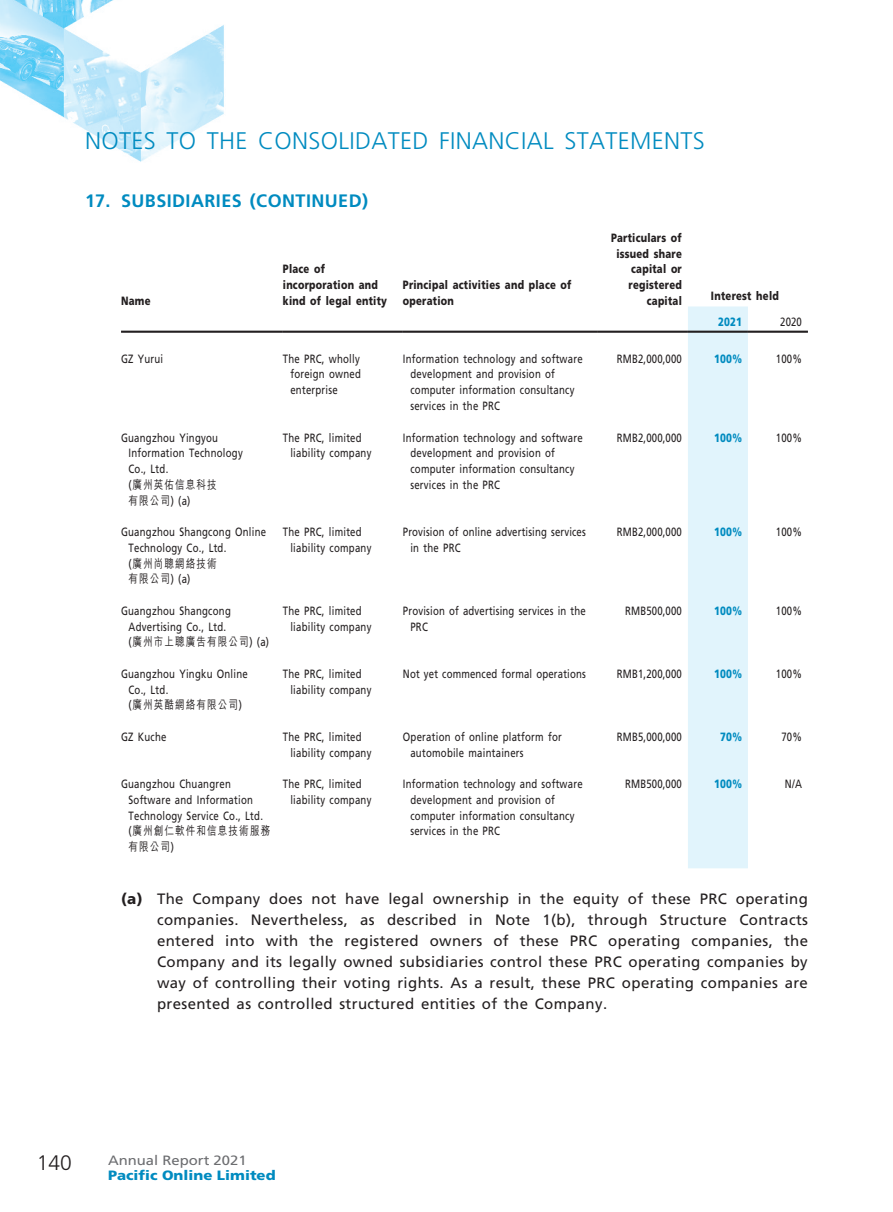
<style>
.page{position:relative;width:893px;height:1212px;background:#fff}
.page>*{position:absolute;margin:0;border:0;box-sizing:border-box;transform-origin:0 0}
.t1{font:300 24px "Frutiger LT Std";letter-spacing:.015em;color:#008bc0}
.t2{font:300 21px "Frutiger LT Std";color:#231f20}
._03_H1{font:700 18px "Frutiger LT Std";letter-spacing:.025em;color:#008bc0}
._04___H2{font:15px/21px "Frutiger LT Std";letter-spacing:.025em;color:#231f20;text-align:justify}
.t3{font:900 13.5px "Frutiger LT Std";color:#008bc0;scale:1.1 1}
.t4{font:13.5px "Frutiger LT Std";color:#6c6d70;scale:1.1 1}
._12___P2{font:12px/15.8px "Frutiger LT Std";letter-spacing:.025em;color:#231f20;scale:.8 1}
._12___P2-2{font:900 12px/15.8px "Frutiger LT Std";letter-spacing:.025em;color:#231f20;scale:.8 1}
._12___P2-3{font:900 12px "Frutiger LT Std";letter-spacing:.015em;color:#008bc0;scale:.8 1}
.s1{font-family:"M Hei HK";font-weight:500}
.s2{font-weight:900}
</style>
<div class="page">
<img style="left:0;top:0;width:808px;height:869px">
<div style="left:688px;top:306px;width:60px;height:562px;background:#e1f4fc"></div>
<hr style="left:121px;top:331px;width:162px;height:2px;background:#231f20">
<hr style="left:283px;top:331px;width:120px;height:2px;background:#231f20">
<hr style="left:403px;top:331px;width:195px;height:2px;background:#231f20">
<hr style="left:598px;top:331px;width:90px;height:2px;background:#231f20">
<hr style="left:688px;top:331px;width:60px;height:2px;background:#231f20">
<hr style="left:748px;top:331px;width:60px;height:2px;background:#231f20">
<h1 class="t1" style="left:85px;top:127px;width:621px">NOTES TO THE CONSOLIDATED FINANCIAL STATEMENTS</h1>
<p class="_03_H1" style="left:85px;top:191px;width:285px">17. SUBSIDIARIES (CONTINUED)</p>
<p class="_12___P2-2" style="left:121px;top:293px;width:38px">Name</p>
<p class="_12___P2-2" style="left:283px;top:261px;width:132px">Place of incorporation and kind of legal entity</p>
<p class="_12___P2-2" style="left:403px;top:277px;width:212px">Principal activities and place of operation</p>
<p class="_12___P2-2" style="left:611px;top:230px;width:90px;text-align:right">Particulars of issued share capital or registered capital</p>
<p class="_12___P2-2" style="left:711px;top:288px;width:86px">Interest held</p>
<p class="_12___P2-3" style="left:718px;top:314px;width:31px">2021</p>
<p class="_12___P2" style="left:780px;top:314px;width:29px">2020</p>
<p class="_12___P2" style="left:121px;top:351px;width:54px">GZ Yurui</p>
<p class="_12___P2" style="left:290px;top:351px;width:90px;text-align:justify;text-indent:-8px">The PRC, wholly foreign owned enterprise</p>
<p class="_12___P2" style="left:410px;top:351px;width:217px;text-indent:-8px">Information technology and software development and provision of computer information consultancy services in the PRC</p>
<p class="_12___P2" style="left:617px;top:351px;width:83px">RMB2,000,000</p>
<p class="_12___P2-3" style="left:714px;top:351px;width:36px">100%</p>
<p class="_12___P2" style="left:776px;top:351px;width:34px">100%</p>
<p class="_12___P2" style="left:129px;top:429px;width:144px;text-indent:-8px">Guangzhou Yingyou<br>Information Technology<br>Co., Ltd.<br>(<span class="s1">廣州英佑信息科技<br>有限公司</span>) (a)</p>
<p class="_12___P2" style="left:290px;top:429px;width:103px;text-indent:-8px">The PRC, limited liability company</p>
<p class="_12___P2" style="left:410px;top:429px;width:217px;text-indent:-8px">Information technology and software development and provision of computer information consultancy services in the PRC</p>
<p class="_12___P2" style="left:617px;top:429px;width:83px">RMB2,000,000</p>
<p class="_12___P2-3" style="left:714px;top:430px;width:36px">100%</p>
<p class="_12___P2" style="left:776px;top:429px;width:34px">100%</p>
<p class="_12___P2" style="left:129px;top:524px;width:174px;text-indent:-8px">Guangzhou Shangcong Online<br>Technology Co., Ltd.<br>(<span class="s1">廣州尚聰網絡技術<br>有限公司</span>) (a)</p>
<p class="_12___P2" style="left:290px;top:524px;width:103px;text-indent:-8px">The PRC, limited liability company</p>
<p class="_12___P2" style="left:410px;top:524px;width:221px;text-indent:-8px">Provision of online advertising services in the PRC</p>
<p class="_12___P2" style="left:617px;top:524px;width:83px">RMB2,000,000</p>
<p class="_12___P2-3" style="left:714px;top:524px;width:36px">100%</p>
<p class="_12___P2" style="left:776px;top:524px;width:34px">100%</p>
<p class="_12___P2" style="left:129px;top:603px;width:177px;text-indent:-8px">Guangzhou Shangcong<br>Advertising Co., Ltd.<br>(<span class="s1">廣州市上聰廣告有限公司</span>) (a)</p>
<p class="_12___P2" style="left:290px;top:603px;width:103px;text-indent:-8px">The PRC, limited liability company</p>
<p class="_12___P2" style="left:410px;top:603px;width:221px;text-indent:-8px">Provision of advertising services in the<br>PRC</p>
<p class="_12___P2" style="left:625px;top:603px;width:73px">RMB500,000</p>
<p class="_12___P2-3" style="left:714px;top:603px;width:36px">100%</p>
<p class="_12___P2" style="left:776px;top:603px;width:34px">100%</p>
<p class="_12___P2" style="left:129px;top:666px;width:151px;text-indent:-8px">Guangzhou Yingku Online<br>Co., Ltd.<br>(<span class="s1">廣州英酷網絡有限公司</span>)</p>
<p class="_12___P2" style="left:290px;top:666px;width:103px;text-indent:-8px">The PRC, limited liability company</p>
<p class="_12___P2" style="left:403px;top:666px;width:230px">Not yet commenced formal operations</p>
<p class="_12___P2" style="left:617px;top:666px;width:83px">RMB1,200,000</p>
<p class="_12___P2-3" style="left:714px;top:666px;width:36px">100%</p>
<p class="_12___P2" style="left:776px;top:666px;width:34px">100%</p>
<p class="_12___P2" style="left:121px;top:729px;width:58px">GZ Kuche</p>
<p class="_12___P2" style="left:290px;top:729px;width:103px;text-indent:-8px">The PRC, limited liability company</p>
<p class="_12___P2" style="left:410px;top:729px;width:191px;text-indent:-8px">Operation of online platform for automobile maintainers</p>
<p class="_12___P2" style="left:617px;top:729px;width:83px">RMB5,000,000</p>
<p class="_12___P2-3" style="left:720px;top:729px;width:29px">70%</p>
<p class="_12___P2" style="left:781px;top:729px;width:27px">70%</p>
<p class="_12___P2" style="left:129px;top:776px;width:179px;text-indent:-8px">Guangzhou Chuangren<br>Software and Information<br>Technology Service Co., Ltd.<br>(<span class="s1">廣州創仁軟件和信息技術服務有限公司</span>)</p>
<p class="_12___P2" style="left:290px;top:776px;width:103px;text-indent:-8px">The PRC, limited liability company</p>
<p class="_12___P2" style="left:410px;top:776px;width:217px;text-indent:-8px">Information technology and software development and provision of computer information consultancy services in the PRC</p>
<p class="_12___P2" style="left:625px;top:776px;width:73px">RMB500,000</p>
<p class="_12___P2-3" style="left:714px;top:776px;width:36px">100%</p>
<p class="_12___P2" style="left:785px;top:776px;width:23px">N/A</p>
<p class="_04___H2" style="left:157px;top:888px;width:652px;text-indent:-36px"><span class="s2">(a)</span> The Company does not have legal ownership in the equity of these PRC operating companies. Nevertheless, as described in Note 1(b), through Structure Contracts entered into with the registered owners of these PRC operating companies, the Company and its legally owned subsidiaries control these PRC operating companies by way of controlling their voting rights. As a result, these PRC operating companies are presented as controlled structured entities of the Company.</p>
<h2 class="t2" style="left:37px;top:1150px;width:37px">140</h2>
<p class="t4" style="left:108px;top:1152px;width:128px">Annual Report 2021</p>
<p class="t3" style="left:108px;top:1167px;width:154px">Pacific Online Limited</p>
</div>
